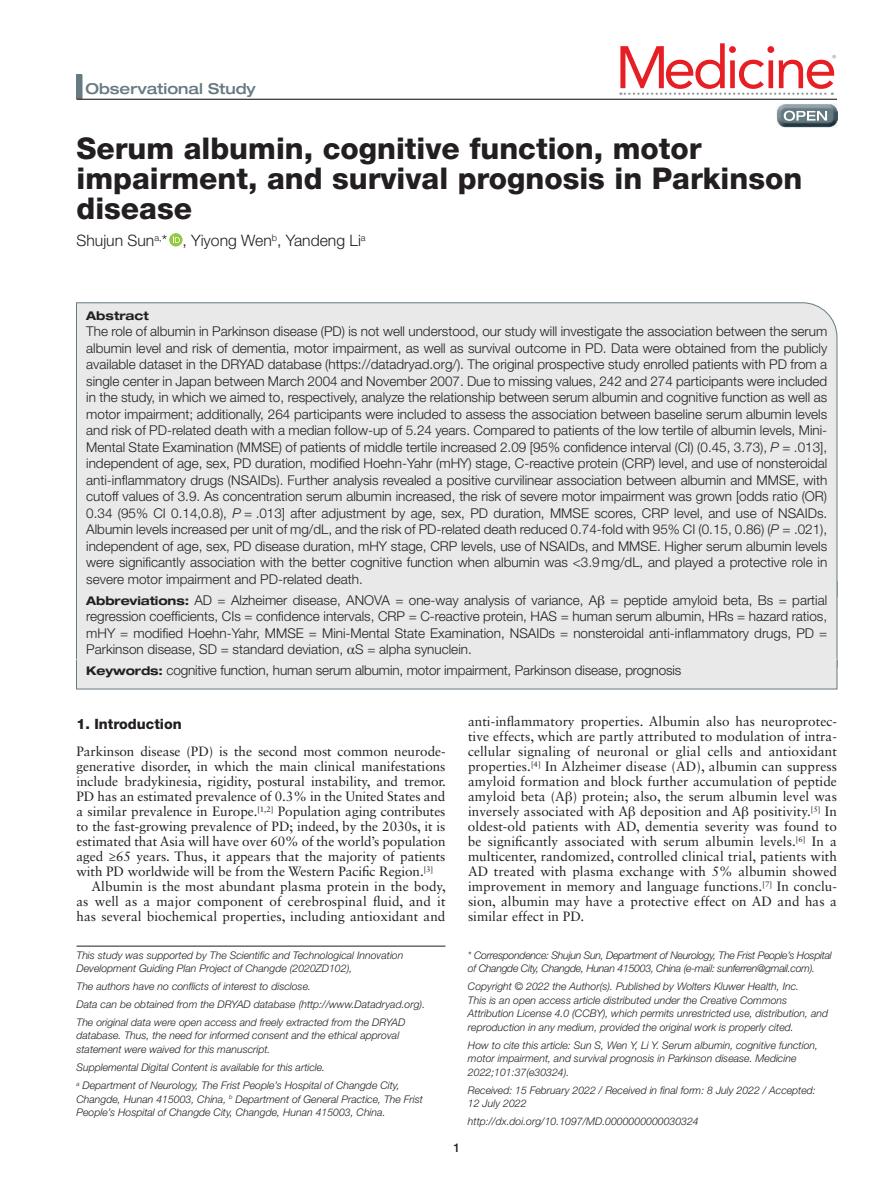
<style>
.page{position:relative;width:891px;height:1188px;background:#fff}
.page>*{position:absolute;margin:0;border:0;box-sizing:border-box;transform-origin:0 0}
.t1{font:59.4px "Avenir";letter-spacing:-.06em;color:#e71e24}
.t2{font:800 30px/30px "Helvetica Neue LT Std";color:#231f20}
.t3{font:300 15.75px "Helvetica Neue LT Std";color:#231f20}
.t4{font:500 expanded 15px "Helvetica Neue LT Std";color:#667981}
.t5{font:800 14.25px "Helvetica Neue LT Std";color:#231f20}
.t6{font:300 13.5px/16.5px "Helvetica Neue LT Std";color:#231f20;text-align:justify}
.t7{font:13.5px/15px "Sabon LT Std";letter-spacing:-.005em;color:#231f20;text-align:justify}
.t8{font:700 expanded 12px "Helvetica Neue LT Std";color:#231f20}
.t9{font:500 12px "Helvetica Neue LT Std";color:#231f20}
.t10{font:italic 300 10.5px/13.5px "Helvetica Neue LT Std";color:#231f20}
.t11{font:italic 300 10.5px/13.5px "Helvetica Neue LT Std";letter-spacing:-.025em;color:#231f20}
.t12{font:500 10.35px "Akzidenz Grotesk BE";color:#909295}
.s1{font-style:italic}
.s2{font-weight:700;font-stretch:expanded;font-size:12px}
.s3{font-family:"Gandhari Unicode";font-weight:400}
.s4{font-family:"Gandhari Unicode"}
</style>
<div class="page">
<div style="left:76px;top:74px;width:6px;height:25px;background:#677981"></div>
<hr style="left:76px;top:99px;width:761px;height:1px;background:#231f20">
<img style="left:776px;top:104px;width:61px;height:24px">
<svg style="left:784px;top:111px;width:43px;height:10px"></svg>
<svg style="left:620px;top:93px;width:213px;height:2px"></svg>
<div style="left:76px;top:302px;width:762px;height:296px;background:#e9e9e9"></div>
<div style="left:76px;top:581px;width:761px;height:88px;background:#e9e9e9"></div>
<div style="left:76px;top:660px;width:761px;height:29px;background:#e9e9e9"></div>
<div style="left:169px;top:233px;width:13px;height:13px;background:#93c73e;border-radius:50%"></div>
<svg style="left:173px;top:236px;width:7px;height:7px"></svg>
<hr style="left:76px;top:946px;width:370px;height:1px;background:#231f20">
<p class="t4" style="left:86px;top:80px;width:172px">Observational Study</p>
<h1 class="t1" style="left:615px;top:33px;width:223px">Medicine</h1>
<p class="t12" style="left:832px;top:52px;width:6px">®</p>
<h2 class="t2" style="left:76px;top:134px;width:727px">Serum albumin, cognitive function, motor impairment, and survival prognosis in Parkinson disease</h2>
<p class="t3" style="left:76px;top:231px;width:291px">Shujun Sun<sup>a,</sup>* , Yiyong Wen<sup>b</sup>, Yandeng Li<sup>a</sup></p>
<p class="t8" style="left:86px;top:308px;width:64px">Abstract</p>
<p class="t6" style="left:86px;top:323px;width:743px">The role of albumin in Parkinson disease (PD) is not well understood, our study will investigate the association between the serum albumin level and risk of dementia, motor impairment, as well as survival outcome in PD. Data were obtained from the publicly available dataset in the DRYAD database (https://datadryad.org/). The original prospective study enrolled patients with PD from a single center in Japan between March 2004 and November 2007. Due to missing values, 242 and 274 participants were included in the study, in which we aimed to, respectively, analyze the relationship between serum albumin and cognitive function as well as motor impairment; additionally, 264 participants were included to assess the association between baseline serum albumin levels and risk of PD-related death with a median follow-up of 5.24 years. Compared to patients of the low tertile of albumin levels, Mini-Mental State Examination (MMSE) of patients of middle tertile increased 2.09 [95% confidence interval (CI) (0.45, 3.73), <span class="s1">P</span> = .013], independent of age, sex, PD duration, modified Hoehn-Yahr (mHY) stage, C-reactive protein (CRP) level, and use of nonsteroidal anti-inflammatory drugs (NSAIDs). Further analysis revealed a positive curvilinear association between albumin and MMSE, with cutoff values of 3.9. As concentration serum albumin increased, the risk of severe motor impairment was grown [odds ratio (OR)<br>0.34 (95% CI 0.14,0.8), <span class="s1">P</span> = .013] after adjustment by age, sex, PD duration, MMSE scores, CRP level, and use of NSAIDs.<br>Albumin levels increased per unit of mg/dL, and the risk of PD-related death reduced 0.74-fold with 95% CI (0.15, 0.86) (<span class="s1">P</span> = .021), independent of age, sex, PD disease duration, mHY stage, CRP levels, use of NSAIDs, and MMSE. Higher serum albumin levels were significantly association with the better cognitive function when albumin was &lt;3.9mg/dL, and played a protective role in severe motor impairment and PD-related death.</p>
<p class="t6" style="left:86px;top:592px;width:743px"><span class="s2">Abbreviations:</span> AD = Alzheimer disease, ANOVA = one-way analysis of variance, A<span class="s3">β</span> = peptide amyloid beta, Bs = partial regression coefficients, CIs = confidence intervals, CRP = C-reactive protein, HAS = human serum albumin, HRs = hazard ratios, mHY = modified Hoehn-Yahr, MMSE = Mini-Mental State Examination, NSAIDs = nonsteroidal anti-inflammatory drugs, PD = Parkinson disease, SD = standard deviation, <span class="s3">α</span>S = alpha synuclein.</p>
<p class="t6" style="left:86px;top:662px;width:597px"><span class="s2">Keywords:</span> cognitive function, human serum albumin, motor impairment, Parkinson disease, prognosis</p>
<p class="t5" style="left:76px;top:716px;width:107px">1. Introduction</p>
<p class="t7" style="left:76px;top:744px;width:371px">Parkinson disease (PD) is the second most common neurode-</p>
<p class="t7" style="left:76px;top:759px;width:370px">generative disorder, in which the main clinical manifestations</p>
<p class="t7" style="left:76px;top:774px;width:371px">include bradykinesia, rigidity, postural instability, and tremor.</p>
<p class="t7" style="left:76px;top:789px;width:370px">PD has an estimated prevalence of 0.3% in the United States and</p>
<p class="t7" style="left:76px;top:804px;width:371px">a similar prevalence in Europe.<sup>[1,2]</sup> Population aging contributes</p>
<p class="t7" style="left:77px;top:819px;width:370px">to the fast-growing prevalence of PD; indeed, by the 2030s, it is</p>
<p class="t7" style="left:77px;top:834px;width:371px">estimated that Asia will have over 60% of the world’s population</p>
<p class="t7" style="left:77px;top:849px;width:371px">aged ≥65 years. Thus, it appears that the majority of patients</p>
<p class="t7" style="left:77px;top:864px;width:358px">with PD worldwide will be from the Western Pacific Region.<sup>[3]</sup></p>
<p class="t7" style="left:92px;top:879px;width:356px">Albumin is the most abundant plasma protein in the body,</p>
<p class="t7" style="left:77px;top:894px;width:371px">as well as a major component of cerebrospinal fluid, and it</p>
<p class="t7" style="left:77px;top:909px;width:370px">has several biochemical properties, including antioxidant and</p>
<p class="t7" style="left:468px;top:714px;width:371px">anti-inflammatory properties. Albumin also has neuroprotec&shy;tive effects, which are partly attributed to modulation of intra&shy;cellular signaling of neuronal or glial cells and antioxidant properties.<sup>[4]</sup> In Alzheimer disease (AD), albumin can suppress amyloid formation and block further accumulation of peptide amyloid beta (A<span class="s4">β</span>) protein; also, the serum albumin level was inversely associated with A<span class="s4">β</span> deposition and A<span class="s4">β</span> positivity.<sup>[5]</sup> In oldest-old patients with AD, dementia severity was found to be significantly associated with serum albumin levels.<sup>[6]</sup> In a multicenter, randomized, controlled clinical trial, patients with AD treated with plasma exchange with 5% albumin showed improvement in memory and language functions.<sup>[7]</sup> In conclu&shy;sion, albumin may have a protective effect on AD and has a similar effect in PD.</p>
<p class="t10" style="left:76px;top:948px;width:328px">This study was supported by The Scientific and Technological Innovation<br>Development Guiding Plan Project of Changde (2020ZD102),</p>
<p class="t10" style="left:76px;top:977px;width:350px;line-height:18px">The authors have no conflicts of interest to disclose.<br>Data can be obtained from the DRYAD database (http://www.Datadryad.org).<br>The original data were open access and freely extracted from the DRYAD</p>
<p class="t10" style="left:76px;top:1029px;width:324px">database. Thus, the need for informed consent and the ethical approval statement were waived for this manuscript.</p>
<p class="t10" style="left:76px;top:1058px;width:325px;line-height:18px">Supplemental Digital Content is available for this article.<br><sup>a</sup> Department of Neurology, The Frist People’s Hospital of Changde City,</p>
<p class="t10" style="left:76px;top:1092px;width:348px">Changde, Hunan 415003, China, <sup>b</sup> Department of General Practice, The Frist<br>People’s Hospital of Changde City, Changde, Hunan 415003, China.</p>
<p class="t9" style="left:453px;top:1140px;width:8px">1</p>
<p class="t11" style="left:468px;top:948px;width:365px">* Correspondence: Shujun Sun, Department of Neurology, The Frist People’s Hospital of Changde City, Changde, Hunan 415003, China (e-mail: sunferren@gmail.com).</p>
<p class="t10" style="left:468px;top:979px;width:362px">Copyright © 2022 the Author(s). Published by Wolters Kluwer Health, Inc.<br>This is an open access article distributed under the Creative Commons Attribution License 4.0 (CCBY), which permits unrestricted use, distribution, and reproduction in any medium, provided the original work is properly cited.</p>
<p class="t10" style="left:468px;top:1038px;width:352px">How to cite this article: Sun S, Wen Y, Li Y. Serum albumin, cognitive function, motor impairment, and survival prognosis in Parkinson disease. Medicine<br>2022;101:37(e30324).</p>
<p class="t10" style="left:468px;top:1083px;width:349px">Received: 15 February 2022 / Received in final form: 8 July 2022 / Accepted:<br>12 July 2022</p>
<p class="t10" style="left:468px;top:1114px;width:232px">http://dx.doi.org/10.1097/MD.0000000000030324</p>
</div>
